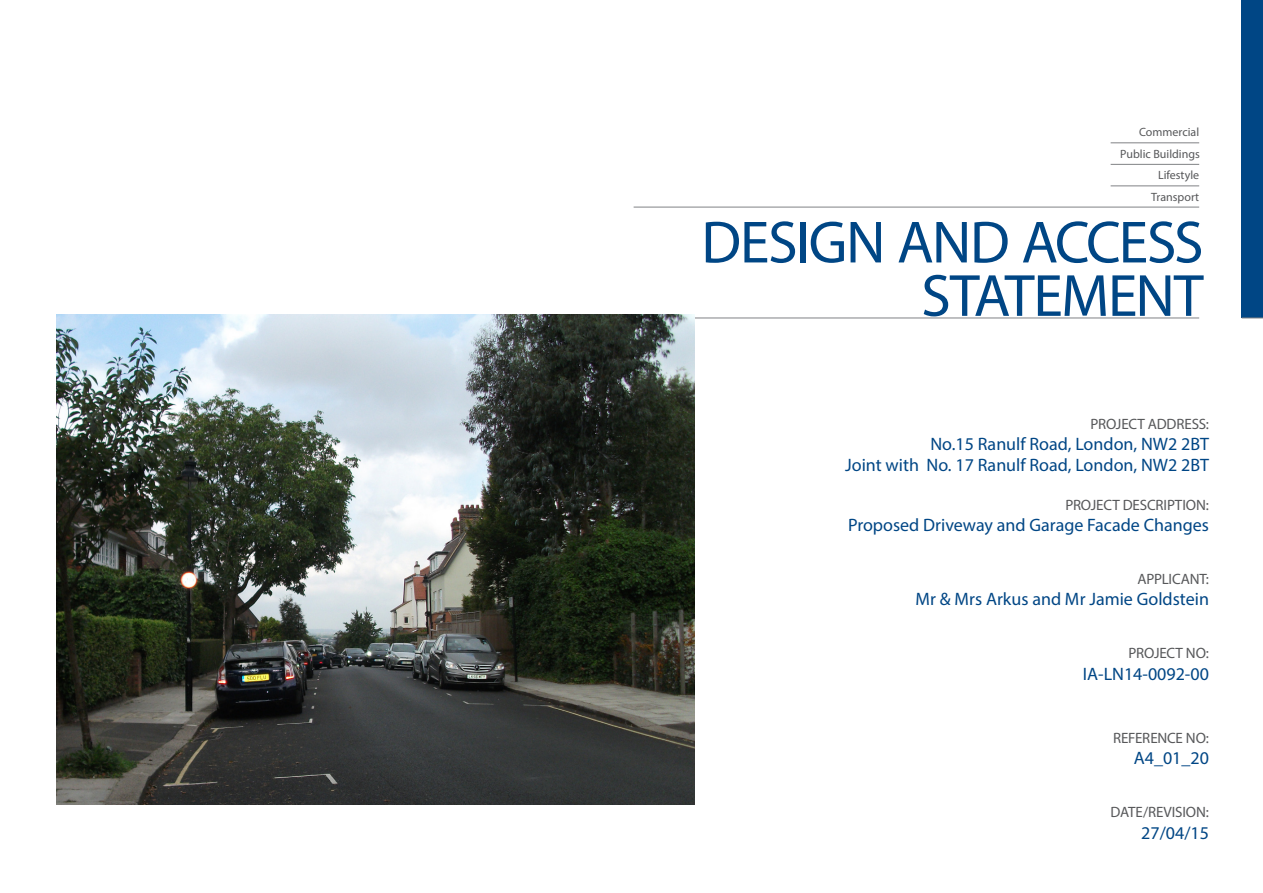
<style>
.page{position:relative;width:1263px;height:893px;background:#fff}
.page>*{position:absolute;margin:0;border:0;box-sizing:border-box;transform-origin:0 0}
.body_text{font:60px/53.4px "Myriad Pro";letter-spacing:-.025em;color:#004685;text-align:right}
.body_text-2{font:18px "Myriad Pro";color:#004685}
.body_text-3{font:15px "Myriad Pro";letter-spacing:-.005em;color:#57585a}
.t1{font:12px "Myriad Pro";color:#57585a}
</style>
<div class="page">
<hr style="left:634px;top:207px;width:565px;height:1px;background:#808285">
<div style="left:1242px;top:0;width:21px;height:318px;background:#004685"></div>
<hr style="left:1110px;top:186px;width:89px;height:1px;background:#808285">
<hr style="left:1110px;top:164px;width:89px;height:1px;background:#808285">
<hr style="left:1110px;top:143px;width:89px;height:1px;background:#808285">
<svg style="left:1242px;top:318px;width:21px;height:1px"></svg>
<hr style="left:634px;top:318px;width:565px;height:1px;background:#808285">
<img style="left:56px;top:315px;width:638px;height:489px">
<p class="t1" style="left:1139px;top:125px;width:62px">Commercial</p>
<p class="t1" style="left:1120px;top:146px;width:81px">Public Buildings</p>
<p class="t1" style="left:1158px;top:168px;width:43px">Lifestyle</p>
<p class="t1" style="left:1151px;top:189px;width:50px">Transport</p>
<p class="body_text" style="left:701px;top:215px;width:504px">DESIGN AND ACCESS<br>STATEMENT</p>
<p class="body_text-3" style="left:1090px;top:414px;width:120px">PROJECT ADDRESS:</p>
<p class="body_text-2" style="left:930px;top:432px;width:280px">No.15 Ranulf Road, London, NW2 2BT</p>
<p class="body_text-2" style="left:845px;top:453px;width:365px">Joint with No. 17 Ranulf Road, London, NW2 2BT</p>
<p class="body_text-3" style="left:1065px;top:495px;width:145px">PROJECT DESCRIPTION:</p>
<p class="body_text-2" style="left:848px;top:513px;width:362px">Proposed Driveway and Garage Facade Changes</p>
<p class="body_text-3" style="left:1137px;top:570px;width:73px">APPLICANT:</p>
<p class="body_text-2" style="left:915px;top:588px;width:295px">Mr &amp; Mrs Arkus and Mr Jamie Goldstein</p>
<p class="body_text-3" style="left:1128px;top:644px;width:82px">PROJECT NO:</p>
<p class="body_text-2" style="left:1083px;top:663px;width:128px">IA-LN14-0092-00</p>
<p class="body_text-3" style="left:1113px;top:729px;width:97px">REFERENCE NO:</p>
<p class="body_text-2" style="left:1134px;top:747px;width:77px">A4_01_20</p>
<p class="body_text-3" style="left:1110px;top:803px;width:100px">DATE/REVISION:</p>
<p class="body_text-2" style="left:1141px;top:822px;width:69px">27/04/15</p>
</div>
